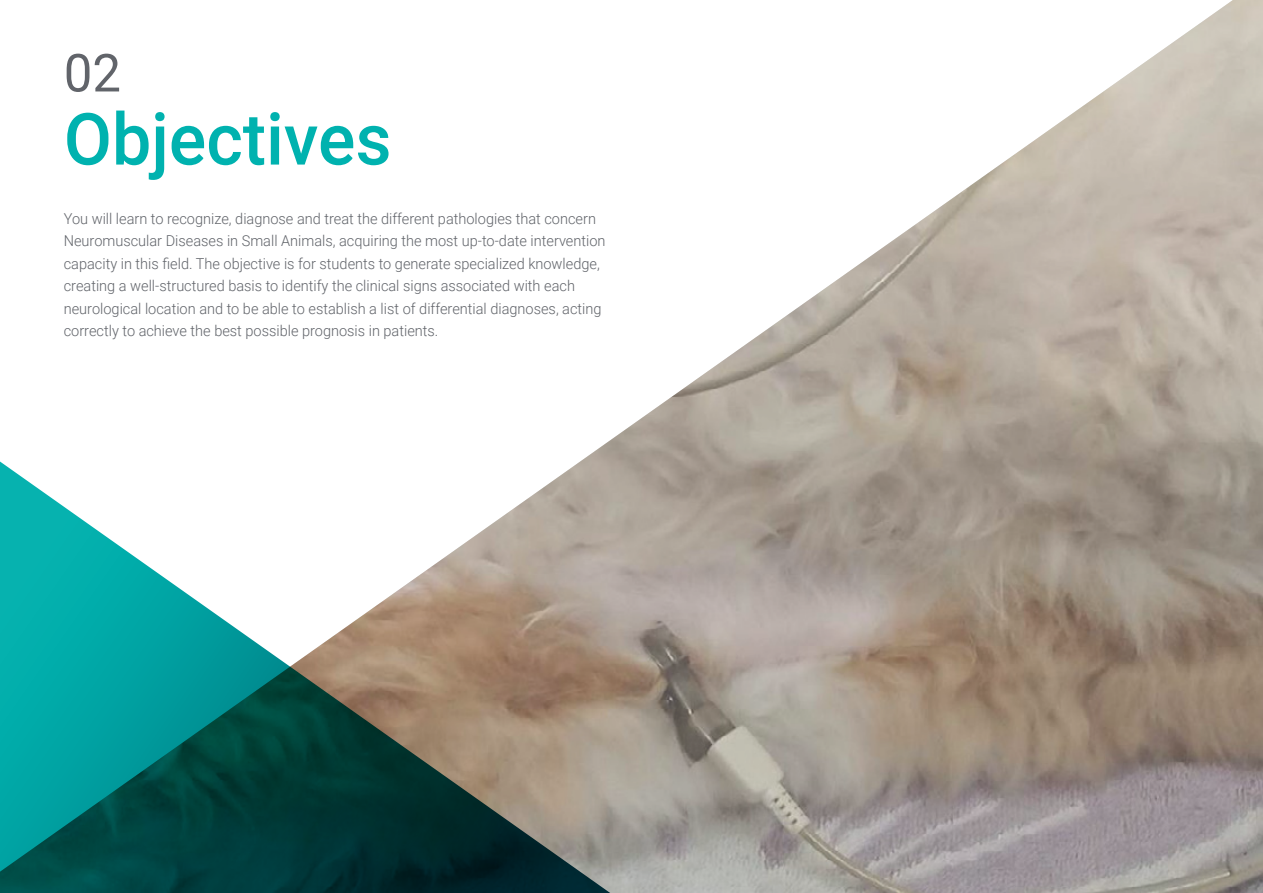
<style>
.page{position:relative;width:1263px;height:893px;background:#fff}
.page>*{position:absolute;margin:0;border:0;box-sizing:border-box;transform-origin:0 0}
.t1{font:500 72px "Roboto";color:#00b2af}
.t2{font:52.5px "Roboto";color:#61646a}
.t3{font:300 15px/22.5px "Roboto";color:#61646a}
</style>
<div class="page">
<img style="left:602px;top:0;width:661px;height:893px">
<svg style="left:0;top:446px;width:640px;height:447px"></svg>
<h2 class="t2" style="left:64px;top:36px;width:59px">02</h2>
<h1 class="t1" style="left:64px;top:89px;width:329px">Objectives</h1>
<p class="t3" style="left:64px;top:207px;width:543px">You will learn to recognize, diagnose and treat the different pathologies that concern Neuromuscular Diseases in Small Animals, acquiring the most up-to-date intervention capacity in this field. The objective is for students to generate specialized knowledge, creating a well-structured basis to identify the clinical signs associated with each neurological location and to be able to establish a list of differential diagnoses, acting correctly to achieve the best possible prognosis in patients.</p>
</div>
